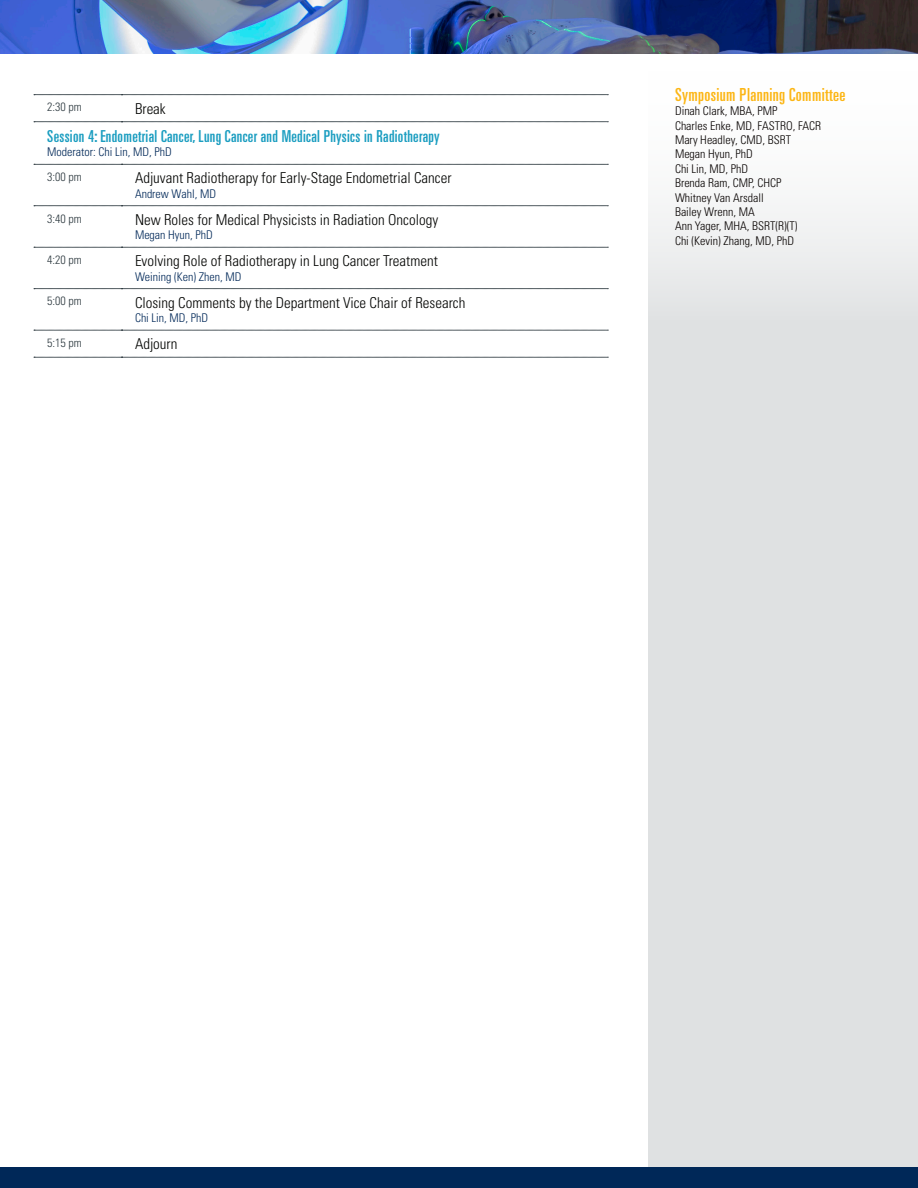
<style>
.page{position:relative;width:918px;height:1188px;background:#fff}
.page>*{position:absolute;margin:0;border:0;box-sizing:border-box;transform-origin:0 0}
.Faculty_Section_Head{font:ultra-condensed 18px "Univers LT Std";letter-spacing:.02em;color:#fcb615}
.Session_Title{font:ultra-condensed 16.5px "Univers LT Std";letter-spacing:.02em;color:#1a9dc0}
.Agenda_-_Title{font:300 condensed 15px "Univers LT Std";color:#040503}
.Agenda_-_Faculty{font:300 condensed 12px "Univers LT Std";color:#080302}
.Agenda_-_Faculty-2{font:300 condensed 12px "Univers LT Std";color:#002858}
.Time{font:300 condensed 12px "Univers LT Std";color:#2f3b41}
</style>
<div class="page">
<img style="left:0;top:0;width:918px;height:54px">
<svg style="left:648px;top:205px;width:270px;height:963px;background:#e0e2e3"></svg>
<div style="left:0;top:1168px;width:918px;height:20px;background:#002858"></div>
<svg style="left:34px;top:94px;width:574px;height:1px"></svg>
<svg style="left:34px;top:121px;width:574px;height:1px"></svg>
<svg style="left:34px;top:164px;width:574px;height:1px"></svg>
<svg style="left:34px;top:205px;width:574px;height:1px"></svg>
<svg style="left:34px;top:247px;width:574px;height:1px"></svg>
<svg style="left:34px;top:288px;width:574px;height:1px"></svg>
<svg style="left:34px;top:330px;width:574px;height:1px"></svg>
<svg style="left:34px;top:357px;width:574px;height:1px"></svg>
<p class="Time" style="left:47px;top:100px;width:36px">2:30 pm</p>
<p class="Agenda_-_Title" style="left:135px;top:99px;width:32px">Break</p>
<p class="Session_Title" style="left:47px;top:127px;width:394px">Session 4: Endometrial Cancer, Lung Cancer and Medical Physics in Radiotherapy</p>
<p class="Agenda_-_Faculty-2" style="left:47px;top:145px;width:126px">Moderator: Chi Lin, MD, PhD</p>
<p class="Time" style="left:47px;top:170px;width:36px">3:00 pm</p>
<p class="Agenda_-_Title" style="left:135px;top:169px;width:318px">Adjuvant Radiotherapy for Early-Stage Endometrial Cancer</p>
<p class="Agenda_-_Faculty-2" style="left:135px;top:186px;width:83px">Andrew Wahl, MD</p>
<p class="Time" style="left:47px;top:211px;width:36px">3:40 pm</p>
<p class="Agenda_-_Title" style="left:135px;top:210px;width:305px">New Roles for Medical Physicists in Radiation Oncology</p>
<p class="Agenda_-_Faculty-2" style="left:135px;top:228px;width:79px">Megan Hyun, PhD</p>
<p class="Time" style="left:47px;top:253px;width:36px">4:20 pm</p>
<p class="Agenda_-_Title" style="left:135px;top:252px;width:304px">Evolving Role of Radiotherapy in Lung Cancer Treatment</p>
<p class="Agenda_-_Faculty-2" style="left:135px;top:269px;width:108px">Weining (Ken) Zhen, MD</p>
<p class="Time" style="left:47px;top:294px;width:36px">5:00 pm</p>
<p class="Agenda_-_Title" style="left:135px;top:293px;width:332px">Closing Comments by the Department Vice Chair of Research</p>
<p class="Agenda_-_Faculty-2" style="left:135px;top:311px;width:75px">Chi Lin, MD, PhD</p>
<p class="Time" style="left:47px;top:335px;width:36px">5:15 pm</p>
<p class="Agenda_-_Title" style="left:135px;top:335px;width:44px">Adjourn</p>
<p class="Faculty_Section_Head" style="left:675px;top:84px;width:172px">Symposium Planning Committee</p>
<p class="Agenda_-_Faculty" style="left:675px;top:104px;width:104px">Dinah Clark, MBA, PMP</p>
<p class="Agenda_-_Faculty" style="left:675px;top:118px;width:148px">Charles Enke, MD, FASTRO, FACR</p>
<p class="Agenda_-_Faculty" style="left:675px;top:133px;width:118px">Mary Headley, CMD, BSRT</p>
<p class="Agenda_-_Faculty" style="left:675px;top:147px;width:79px">Megan Hyun, PhD</p>
<p class="Agenda_-_Faculty" style="left:675px;top:161px;width:75px">Chi Lin, MD, PhD</p>
<p class="Agenda_-_Faculty" style="left:675px;top:176px;width:108px">Brenda Ram, CMP, CHCP</p>
<p class="Agenda_-_Faculty" style="left:675px;top:190px;width:90px">Whitney Van Arsdall</p>
<p class="Agenda_-_Faculty" style="left:675px;top:205px;width:81px">Bailey Wrenn, MA</p>
<p class="Agenda_-_Faculty" style="left:675px;top:219px;width:124px">Ann Yager, MHA, BSRT(R)(T)</p>
<p class="Agenda_-_Faculty" style="left:675px;top:233px;width:121px">Chi (Kevin) Zhang, MD, PhD</p>
</div>
